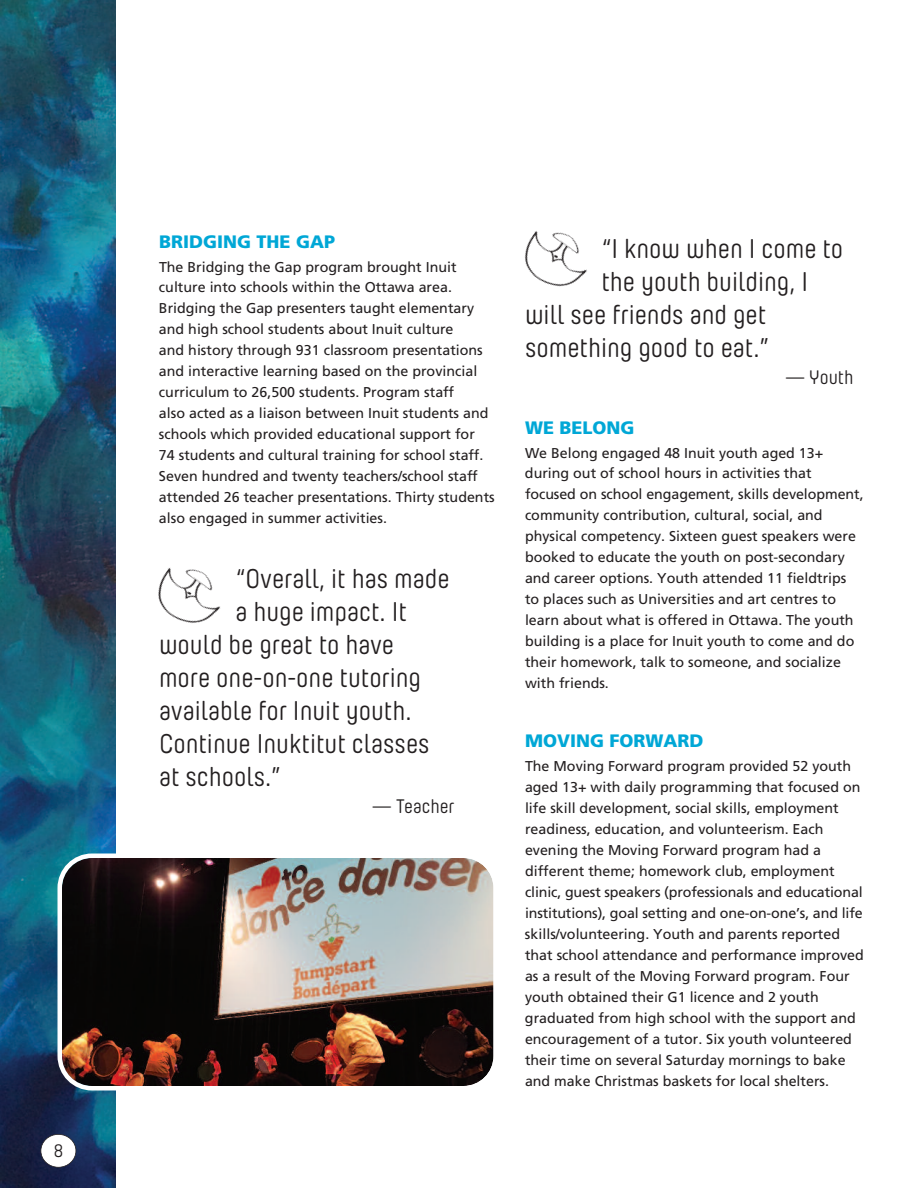
<style>
.page{position:relative;width:918px;height:1188px;background:#fff}
.page>*{position:absolute;margin:0;border:0;box-sizing:border-box;transform-origin:0 0}
.t1{font:27px "Yummo W03";color:#231f20}
.t2{font:19.5px "Yummo W03";color:#231f20}
.t3{font:900 18px "Frutiger LT Std";color:#00a7d6}
.t4{font:18px "Yummo W03";color:#231f20}
.t5{font:14.25px/21px "Frutiger LT Std";color:#231f20}
</style>
<div class="page">
<img style="left:0;top:0;width:116px;height:1188px">
<div style="left:41px;top:1134px;width:35px;height:33px;background:#fff;border-radius:50%"></div>
<div style="left:41px;top:1134px;width:35px;height:34px;border:2px solid #231f20;border-radius:50%"></div>
<img style="left:57px;top:854px;width:437px;height:236px">
<img style="left:158px;top:568px;width:62px;height:55px">
<img style="left:525px;top:231px;width:62px;height:56px">
<p class="t4" style="left:54px;top:1145px;width:11px">8</p>
<p class="t3" style="left:159px;top:234px;width:178px">BRIDGING THE GAP</p>
<p class="t5" style="left:159px;top:257px;width:337px">The Bridging the Gap program brought Inuit culture into schools within the Ottawa area.<br>Bridging the Gap presenters taught elementary and high school students about Inuit culture<br>and history through 931 classroom presentations and interactive learning based on the provincial curriculum to 26,500 students. Program staff<br>also acted as a liaison between Inuit students and schools which provided educational support for<br>74 students and cultural training for school staff.<br>Seven hundred and twenty teachers/school staff attended 26 teacher presentations. Thirty students also engaged in summer activities.</p>
<h1 class="t1" style="left:236px;top:569px;width:216px">“Overall, it has made</h1>
<h1 class="t1" style="left:236px;top:602px;width:173px">a huge impact. It</h1>
<h1 class="t1" style="left:159px;top:635px;width:237px">would be great to have</h1>
<h1 class="t1" style="left:159px;top:668px;width:264px">more one-on-one tutoring</h1>
<h1 class="t1" style="left:159px;top:701px;width:254px">available for Inuit youth.</h1>
<h1 class="t1" style="left:159px;top:734px;width:272px">Continue Inuktitut classes</h1>
<h1 class="t1" style="left:159px;top:767px;width:124px">at schools.”</h1>
<h2 class="t2" style="left:372px;top:799px;width:84px">— Teacher</h2>
<h1 class="t1" style="left:602px;top:239px;width:243px">“I know when I come to</h1>
<h1 class="t1" style="left:602px;top:272px;width:208px">the youth building, I</h1>
<h1 class="t1" style="left:525px;top:305px;width:243px">will see friends and get</h1>
<h1 class="t1" style="left:525px;top:338px;width:246px">something good to eat.”</h1>
<h2 class="t2" style="left:785px;top:370px;width:70px">— Youth</h2>
<p class="t3" style="left:525px;top:420px;width:111px">WE BELONG</p>
<p class="t5" style="left:525px;top:443px;width:340px">We Belong engaged 48 Inuit youth aged 13+ during out of school hours in activities that focused on school engagement, skills development, community contribution, cultural, social, and physical competency. Sixteen guest speakers were booked to educate the youth on post-secondary and career options. Youth attended 11 fieldtrips to places such as Universities and art centres to learn about what is offered in Ottawa. The youth building is a place for Inuit youth to come and do their homework, talk to someone, and socialize with friends.</p>
<p class="t3" style="left:525px;top:734px;width:180px">MOVING FORWARD</p>
<p class="t5" style="left:525px;top:757px;width:340px">The Moving Forward program provided 52 youth aged 13+ with daily programming that focused on life skill development, social skills, employment readiness, education, and volunteerism. Each evening the Moving Forward program had a different theme; homework club, employment clinic, guest speakers (professionals and educational institutions), goal setting and one-on-one’s, and life skills/volunteering. Youth and parents reported that school attendance and performance improved as a result of the Moving Forward program. Four youth obtained their G1 licence and 2 youth graduated from high school with the support and encouragement of a tutor. Six youth volunteered their time on several Saturday mornings to bake and make Christmas baskets for local shelters.</p>
</div>
